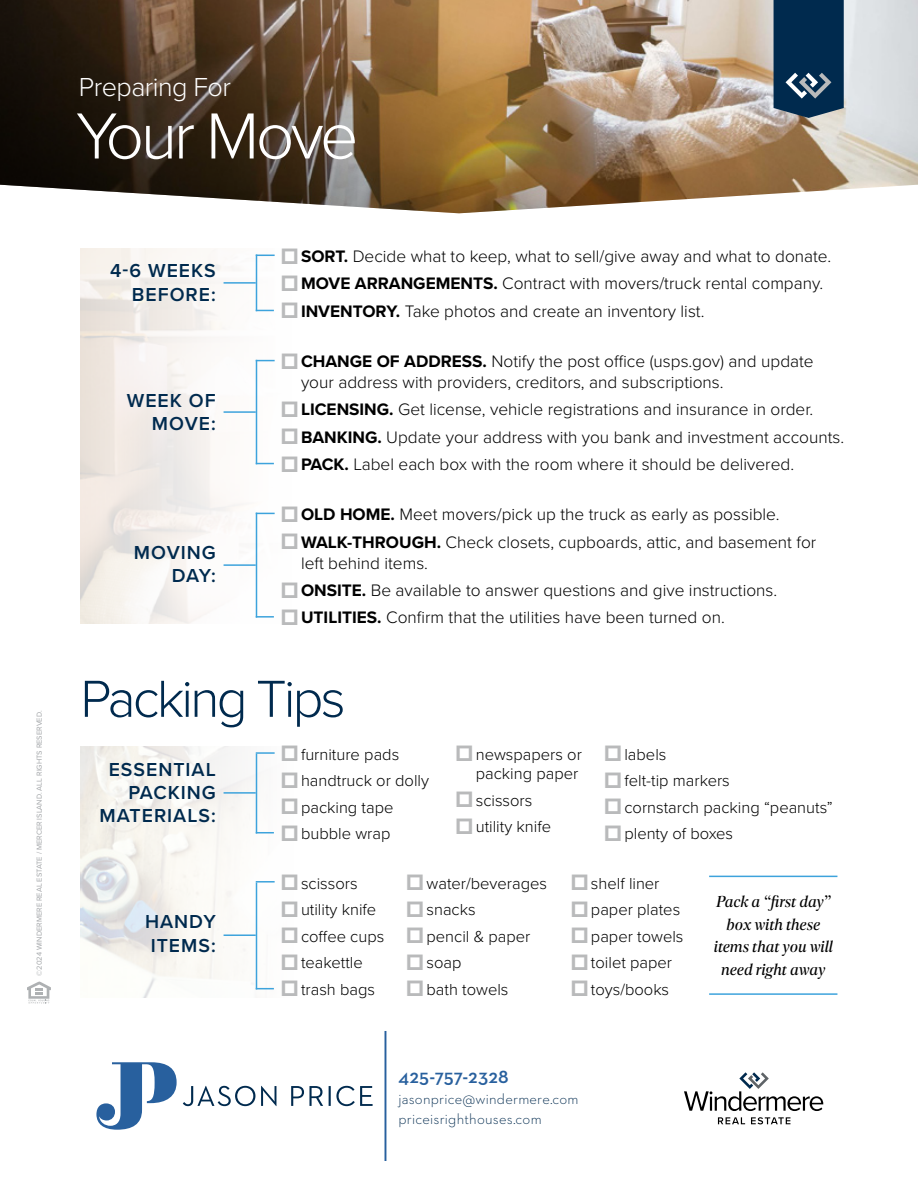
<style>
.page{position:relative;width:918px;height:1188px;background:#fff}
.page>*{position:absolute;margin:0;border:0;box-sizing:border-box;transform-origin:0 0}
.t1{font:300 67.5px "Proxima Nova";letter-spacing:-.05em;color:#fff}
.t2{font:300 54px "Proxima Nova";letter-spacing:-.05em;color:#002a4e}
.t3{font:300 27px "Proxima Nova";letter-spacing:-.02em;color:#fff}
.t4{font:600 19.95px "Neutraface 2 Text";letter-spacing:.015em;color:#28609e}
.t5{font:600 19.5px/23.4px "Proxima Nova";letter-spacing:.05em;color:#002a4e;text-align:right}
.t6{font:300 17.25px/27.5px "Proxima Nova";color:#000}
.t7{font:300 16.5px/26.5px "Proxima Nova";color:#000}
.t8{font:italic 16.5px/22.5px "Dejanire Headline";color:#000;text-align:center}
.t9{font:300 14.85px/20.7px "Neutraface 2 Text";letter-spacing:.015em;color:#002a4e}
.t10{font:7.5px "Proxima Nova";color:#a2a5a8}
.s1{font-weight:900;font-size:27px;color:#b9babb}
.s2{font-weight:700}
</style>
<div class="page">
<svg style="left:718px;top:1117px;width:27px;height:7px"></svg>
<svg style="left:751px;top:1117px;width:39px;height:7px"></svg>
<svg style="left:684px;top:1072px;width:139px;height:39px"></svg>
<svg style="left:96px;top:1062px;width:81px;height:68px"></svg>
<svg style="left:183px;top:1086px;width:190px;height:20px"></svg>
<hr style="left:385px;top:1031px;width:1px;height:130px;background:#28609e">
<svg style="left:27px;top:981px;width:24px;height:23px"></svg>
<img style="left:0;top:0;width:918px;height:213px">
<svg style="left:774px;top:0;width:70px;height:118px;background:#143a5a"></svg>
<img style="left:80px;top:747px;width:194px;height:250px">
<svg style="left:257px;top:255px;width:18px;height:1px"></svg>
<hr style="left:256px;top:255px;width:1px;height:56px;background:#3da3dc">
<svg style="left:257px;top:310px;width:17px;height:1px"></svg>
<hr style="left:224px;top:282px;width:32px;height:2px;background:#3da3dc">
<svg style="left:257px;top:360px;width:18px;height:1px"></svg>
<hr style="left:256px;top:360px;width:1px;height:104px;background:#3da3dc">
<svg style="left:257px;top:463px;width:17px;height:1px"></svg>
<hr style="left:224px;top:411px;width:32px;height:2px;background:#3da3dc">
<svg style="left:257px;top:513px;width:18px;height:1px"></svg>
<hr style="left:256px;top:513px;width:1px;height:105px;background:#3da3dc">
<svg style="left:256px;top:616px;width:18px;height:2px"></svg>
<hr style="left:224px;top:564px;width:32px;height:2px;background:#3da3dc">
<svg style="left:256px;top:752px;width:19px;height:2px"></svg>
<hr style="left:256px;top:754px;width:1px;height:79px;background:#3da3dc">
<svg style="left:257px;top:832px;width:17px;height:1px"></svg>
<hr style="left:224px;top:792px;width:32px;height:2px;background:#3da3dc">
<svg style="left:256px;top:881px;width:19px;height:2px"></svg>
<hr style="left:256px;top:883px;width:1px;height:106px;background:#3da3dc">
<svg style="left:257px;top:988px;width:17px;height:1px"></svg>
<hr style="left:224px;top:934px;width:32px;height:2px;background:#3da3dc">
<hr style="left:709px;top:876px;width:128px;height:1px;background:#3da3dc">
<hr style="left:709px;top:993px;width:128px;height:2px;background:#3da3dc">
<h3 class="t3" style="left:79px;top:67px;width:154px">Preparing For</h3>
<h1 class="t1" style="left:76px;top:86px;width:284px">Your Move</h1>
<p class="t10" style="left:34px;top:976px;width:267px;rotate:-90deg">©2024 WINDERMERE REAL ESTATE / MERCER ISLAND. ALL RIGHTS RESERVED.</p>
<p class="t5" style="left:110px;top:259px;width:107px">4-6 WEEKS<br>BEFORE:</p>
<p class="t5" style="left:127px;top:388px;width:90px">WEEK OF<br>MOVE:</p>
<p class="t5" style="left:134px;top:540px;width:83px">MOVING<br>DAY:</p>
<p class="t6" style="left:281px;top:242px;width:552px"><span class="s1">☐</span><span class="s2">SORT.</span> Decide what to keep, what to sell/give away and what to donate. <span class="s1">☐</span><span class="s2">MOVE ARRANGEMENTS.</span> Contract with movers/truck rental company. <span class="s1">☐</span><span class="s2">INVENTORY.</span> Take photos and create an inventory list.</p>
<p class="t6" style="left:301px;top:350px;width:514px;line-height:20.7px;text-indent:-20px"><span class="s1">☐</span><span class="s2">CHANGE OF ADDRESS.</span> Notify the post office (usps.gov) and update your address with providers, creditors, and subscriptions.</p>
<p class="t6" style="left:281px;top:395px;width:565px"><span class="s1">☐</span><span class="s2">LICENSING.</span> Get license, vehicle registrations and insurance in order. <span class="s1">☐</span><span class="s2">BANKING.</span> Update your address with you bank and investment accounts. <span class="s1">☐</span><span class="s2">PACK.</span> Label each box with the room where it should be delivered.</p>
<p class="t6" style="left:281px;top:500px;width:537px"><span class="s1">☐</span><span class="s2">OLD HOME.</span> Meet movers/pick up the truck as early as possible. <span class="s1">☐</span><span class="s2">WALK-THROUGH.</span> Check closets, cupboards, attic, and basement for</p>
<p class="t6" style="left:281px;top:548px;width:498px;text-indent:20px">left behind items.<br><span class="s1">☐</span><span class="s2">ONSITE.</span> Be available to answer questions and give instructions. <span class="s1">☐</span><span class="s2">UTILITIES.</span> Confirm that the utilities have been turned on.</p>
<h2 class="t2" style="left:80px;top:659px;width:267px">Packing Tips</h2>
<p class="t5" style="left:100px;top:757px;width:118px">ESSENTIAL<br>PACKING<br>MATERIALS:</p>
<p class="t7" style="left:281px;top:740px;width:150px"><span class="s1">☐</span>furniture pads <span class="s1">☐</span>handtruck or dolly <span class="s1">☐</span>packing tape <span class="s1">☐</span>bubble wrap</p>
<p class="t7" style="left:456px;top:743px;width:128px;line-height:19.8px;text-align:right"><span class="s1">☐</span>newspapers or packing paper</p>
<p class="t7" style="left:456px;top:786px;width:97px"><span class="s1">☐</span>scissors <span class="s1">☐</span>utility knife</p>
<p class="t7" style="left:604px;top:740px;width:230px"><span class="s1">☐</span>labels<br><span class="s1">☐</span>felt-tip markers<br><span class="s1">☐</span>cornstarch packing “peanuts” <span class="s1">☐</span>plenty of boxes</p>
<p class="t5" style="left:145px;top:909px;width:72px;text-align:left">HANDY<br>ITEMS:</p>
<p class="t7" style="left:281px;top:869px;width:105px"><span class="s1">☐</span>scissors <span class="s1">☐</span>utility knife <span class="s1">☐</span>coffee cups <span class="s1">☐</span>teakettle <span class="s1">☐</span>trash bags</p>
<p class="t7" style="left:406px;top:869px;width:142px"><span class="s1">☐</span> water/beverages <span class="s1">☐</span>snacks<br><span class="s1">☐</span>pencil &amp; paper <span class="s1">☐</span>soap<br><span class="s1">☐</span>bath towels</p>
<p class="t7" style="left:571px;top:869px;width:114px"><span class="s1">☐</span>shelf liner <span class="s1">☐</span>paper plates <span class="s1">☐</span>paper towels <span class="s1">☐</span>toilet paper <span class="s1">☐</span>toys/books</p>
<p class="t4" style="left:398px;top:1064px;width:112px">425-757-2328</p>
<p class="t9" style="left:398px;top:1088px;width:182px">jasonprice@windermere.com priceisrighthouses.com</p>
<p class="t8" style="left:714px;top:890px;width:121px">Pack a “first day” box with these items that you will need right away</p>
</div>
